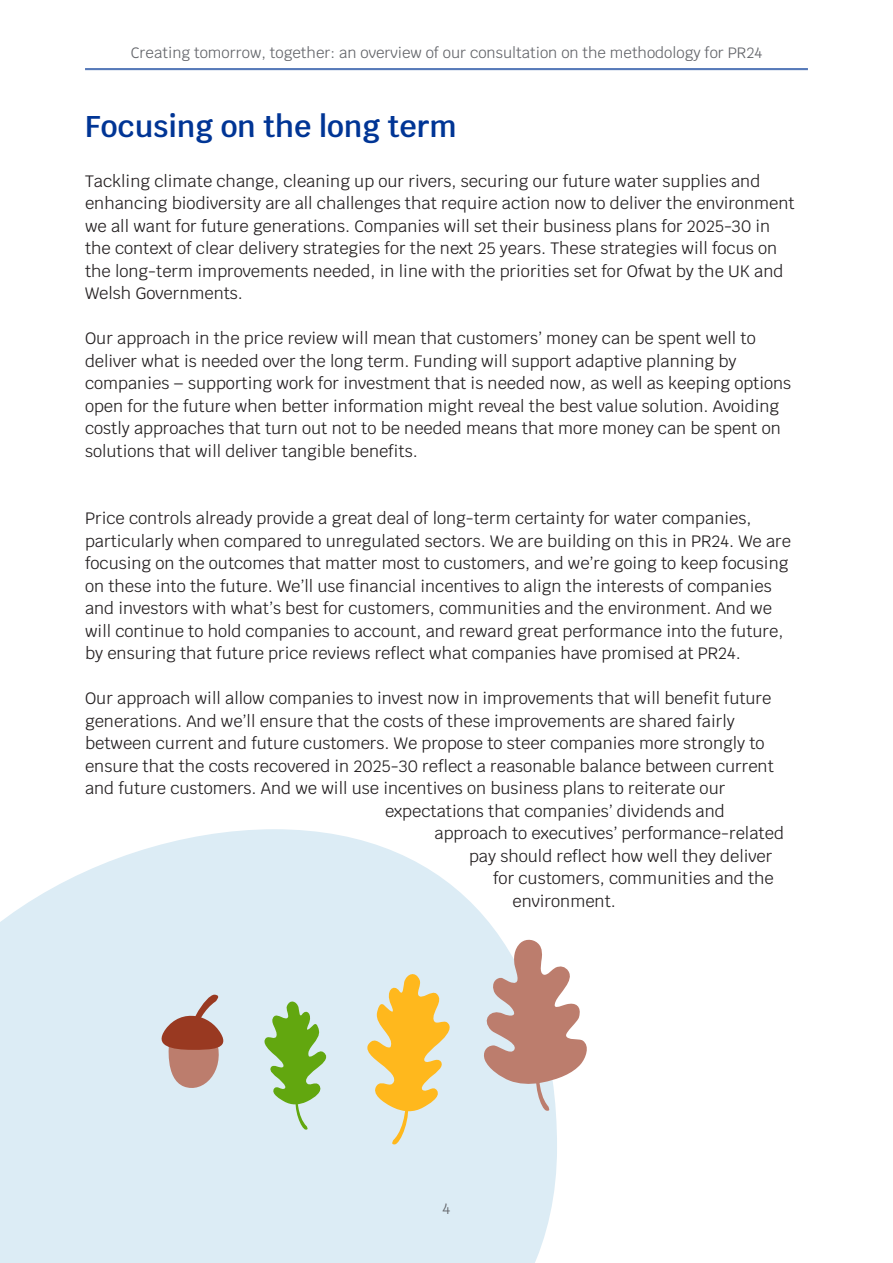
<style>
.page{position:relative;width:893px;height:1263px;background:#fff}
.page>*{position:absolute;margin:0;border:0;box-sizing:border-box;transform-origin:0 0}
.t1{font:600 30px "Krub";color:#003595}
.t2{font:16.5px/22.5px "Krub";color:#231f20}
.t3{font:15px "Krub";color:#63656a}
</style>
<div class="page">
<hr style="left:85px;top:68px;width:723px;height:2px;background:#577ab9">
<svg style="left:0;top:829px;width:557px;height:434px;background:#dfeef6"></svg>
<svg style="left:153px;top:994px;width:77px;height:100px;background:#c5aaa6"></svg>
<svg style="left:360px;top:970px;width:95px;height:175px;background:#e9d79e"></svg>
<svg style="left:481px;top:938px;width:106px;height:174px"></svg>
<svg style="left:260px;top:999px;width:71px;height:131px;background:#abd098"></svg>
<p class="t3" style="left:131px;top:40px;width:633px">Creating tomorrow, together: an overview of our consultation on the methodology for PR24</p>
<h1 class="t1" style="left:85px;top:109px;width:373px">Focusing on the long term</h1>
<p class="t2" style="left:85px;top:170px;width:711px">Tackling climate change, cleaning up our rivers, securing our future water supplies and enhancing biodiversity are all challenges that require action now to deliver the environment we all want for future generations. Companies will set their business plans for 2025-30 in the context of clear delivery strategies for the next 25 years. These strategies will focus on the long-term improvements needed, in line with the priorities set for Ofwat by the UK and Welsh Governments.</p>
<p class="t2" style="left:85px;top:327px;width:708px">Our approach in the price review will mean that customers’ money can be spent well to deliver what is needed over the long term. Funding will support adaptive planning by companies – supporting work for investment that is needed now, as well as keeping options open for the future when better information might reveal the best value solution. Avoiding costly approaches that turn out not to be needed means that more money can be spent on solutions that will deliver tangible benefits.</p>
<p class="t2" style="left:85px;top:507px;width:708px">Price controls already provide a great deal of long-term certainty for water companies, particularly when compared to unregulated sectors. We are building on this in PR24. We are focusing on the outcomes that matter most to customers, and we’re going to keep focusing on these into the future. We’ll use financial incentives to align the interests of companies and investors with what’s best for customers, communities and the environment. And we will continue to hold companies to account, and reward great performance into the future, by ensuring that future price reviews reflect what companies have promised at PR24.</p>
<p class="t2" style="left:85px;top:687px;width:688px">Our approach will allow companies to invest now in improvements that will benefit future</p>
<p class="t2" style="left:85px;top:710px;width:651px">generations. And we’ll ensure that the costs of these improvements are shared fairly</p>
<p class="t2" style="left:85px;top:732px;width:681px">between current and future customers. We propose to steer companies more strongly to</p>
<p class="t2" style="left:85px;top:755px;width:690px">ensure that the costs recovered in 2025-30 reflect a reasonable balance between current</p>
<p class="t2" style="left:85px;top:777px;width:642px">and future customers. And we will use incentives on business plans to reiterate our</p>
<p class="t2" style="left:385px;top:800px;width:341px">expectations that companies’ dividends and</p>
<p class="t2" style="left:435px;top:822px;width:351px">approach to executives’ performance-related</p>
<p class="t2" style="left:469px;top:845px;width:305px">pay should reflect how well they deliver</p>
<p class="t2" style="left:493px;top:867px;width:282px">for customers, communities and the</p>
<p class="t2" style="left:513px;top:890px;width:105px">environment.</p>
<p class="t3" style="left:443px;top:1196px;width:9px">4</p>
</div>
